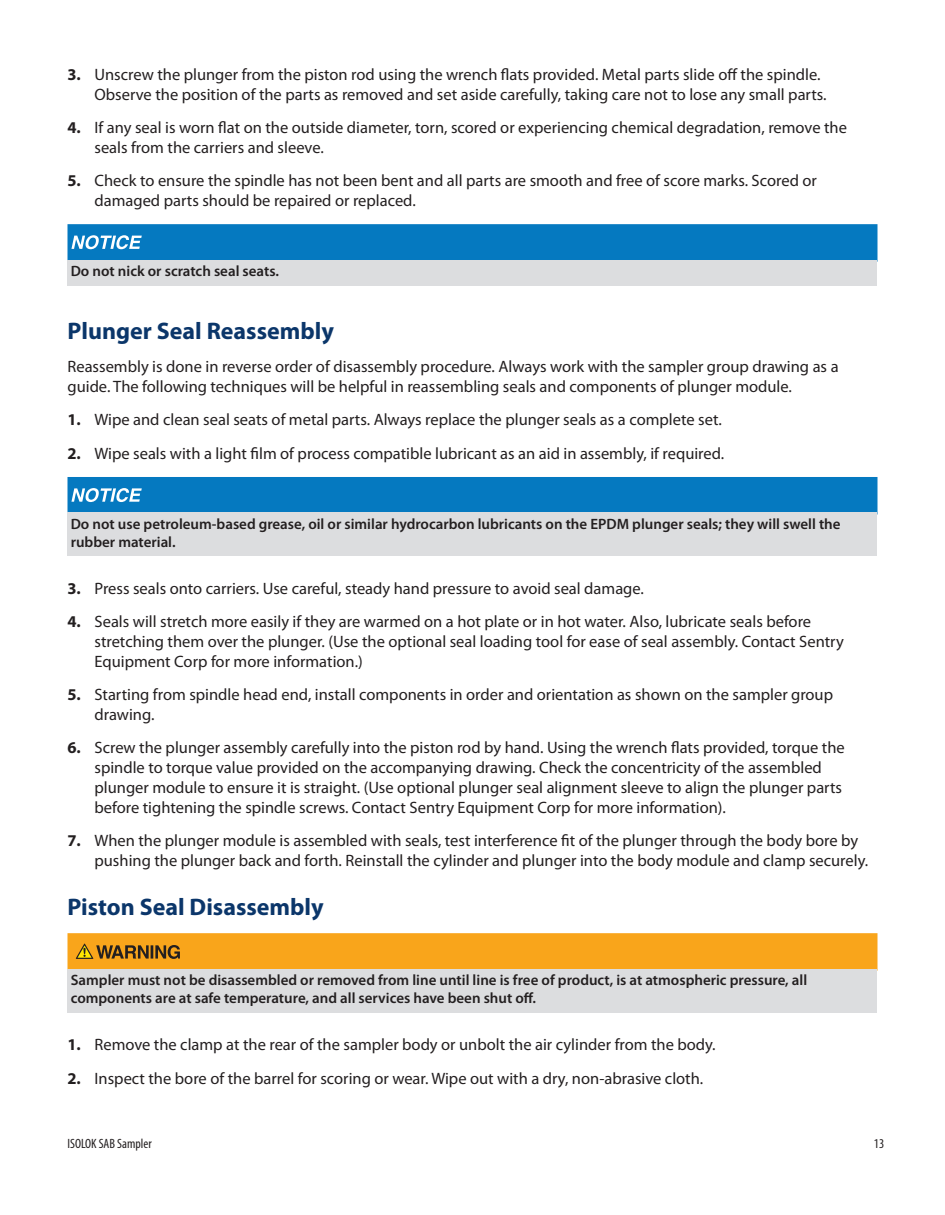
<style>
.page{position:relative;width:945px;height:1215px;background:#fff}
.page>*{position:absolute;margin:0;border:0;box-sizing:border-box;transform-origin:0 0}
.b_-_Heading_2{font:700 24px "Myriad Pro";color:#0b366a}
.a_-_Body__Normal{font:16.5px/19.8px "Myriad Pro";color:#231f20}
.c_-_Danger_Warning_C{font:600 15px/18px "Myriad Pro";color:#231f20}
.t1{font:condensed 13.5px "Myriad Pro";color:#231f20}
.s1{font-weight:700}
</style>
<div class="page">
<div style="left:68px;top:224px;width:810px;height:38px;background:#0579c0"></div>
<div style="left:68px;top:260px;width:810px;height:26px;background:#dcdddf"></div>
<div style="left:68px;top:477px;width:810px;height:37px;background:#0579c0"></div>
<div style="left:68px;top:513px;width:810px;height:43px;background:#dcdddf"></div>
<div style="left:68px;top:933px;width:810px;height:38px;background:#f9a51b"></div>
<div style="left:68px;top:969px;width:810px;height:44px;background:#dcdddf"></div>
<svg style="left:71px;top:235px;width:71px;height:14px"></svg>
<svg style="left:71px;top:488px;width:71px;height:14px"></svg>
<svg style="left:76px;top:944px;width:104px;height:15px"></svg>
<p class="a_-_Body__Normal" style="left:94px;top:64px;width:732px;text-indent:-27px"><span class="s1">3.</span> Unscrew the plunger from the piston rod using the wrench flats provided. Metal parts slide off the spindle.<br>Observe the position of the parts as removed and set aside carefully, taking care not to lose any small parts.</p>
<p class="a_-_Body__Normal" style="left:94px;top:117px;width:754px;text-indent:-27px"><span class="s1">4.</span> If any seal is worn flat on the outside diameter, torn, scored or experiencing chemical degradation, remove the seals from the carriers and sleeve.</p>
<p class="a_-_Body__Normal" style="left:94px;top:170px;width:724px;text-indent:-27px"><span class="s1">5.</span> Check to ensure the spindle has not been bent and all parts are smooth and free of score marks. Scored or damaged parts should be repaired or replaced.</p>
<p class="c_-_Danger_Warning_C" style="left:71px;top:262px;width:209px">Do not nick or scratch seal seats.</p>
<p class="b_-_Heading_2" style="left:68px;top:315px;width:268px">Plunger Seal Reassembly</p>
<p class="a_-_Body__Normal" style="left:68px;top:357px;width:773px">Reassembly is done in reverse order of disassembly procedure. Always work with the sampler group drawing as a guide. The following techniques will be helpful in reassembling seals and components of plunger module.</p>
<p class="a_-_Body__Normal" style="left:68px;top:410px;width:654px"><span class="s1">1.</span> Wipe and clean seal seats of metal parts. Always replace the plunger seals as a complete set.</p>
<p class="a_-_Body__Normal" style="left:68px;top:443px;width:657px"><span class="s1">2.</span> Wipe seals with a light film of process compatible lubricant as an aid in assembly, if required.</p>
<p class="c_-_Danger_Warning_C" style="left:71px;top:515px;width:771px">Do not use petroleum-based grease, oil or similar hydrocarbon lubricants on the EPDM plunger seals; they will swell the rubber material.</p>
<p class="a_-_Body__Normal" style="left:68px;top:578px;width:577px"><span class="s1">3.</span> Press seals onto carriers. Use careful, steady hand pressure to avoid seal damage.</p>
<p class="a_-_Body__Normal" style="left:94px;top:612px;width:751px;text-indent:-27px"><span class="s1">4.</span> Seals will stretch more easily if they are warmed on a hot plate or in hot water. Also, lubricate seals before stretching them over the plunger. (Use the optional seal loading tool for ease of seal assembly. Contact Sentry<br>Equipment Corp for more information.)</p>
<p class="a_-_Body__Normal" style="left:94px;top:685px;width:740px;text-indent:-27px"><span class="s1">5.</span> Starting from spindle head end, install components in order and orientation as shown on the sampler group drawing.</p>
<p class="a_-_Body__Normal" style="left:94px;top:738px;width:752px;text-indent:-27px"><span class="s1">6.</span> Screw the plunger assembly carefully into the piston rod by hand. Using the wrench flats provided, torque the spindle to torque value provided on the accompanying drawing. Check the concentricity of the assembled plunger module to ensure it is straight. (Use optional plunger seal alignment sleeve to align the plunger parts before tightening the spindle screws. Contact Sentry Equipment Corp for more information).</p>
<p class="a_-_Body__Normal" style="left:94px;top:830px;width:774px;text-indent:-27px"><span class="s1">7.</span> When the plunger module is assembled with seals, test interference fit of the plunger through the body bore by pushing the plunger back and forth. Reinstall the cylinder and plunger into the body module and clamp securely.</p>
<p class="b_-_Heading_2" style="left:68px;top:891px;width:258px">Piston Seal Disassembly</p>
<p class="c_-_Danger_Warning_C" style="left:71px;top:971px;width:738px">Sampler must not be disassembled or removed from line until line is free of product, is at atmospheric pressure, all components are at safe temperature, and all services have been shut off.</p>
<p class="a_-_Body__Normal" style="left:68px;top:1035px;width:648px"><span class="s1">1.</span> Remove the clamp at the rear of the sampler body or unbolt the air cylinder from the body.</p>
<p class="a_-_Body__Normal" style="left:68px;top:1068px;width:636px"><span class="s1">2.</span> Inspect the bore of the barrel for scoring or wear. Wipe out with a dry, non-abrasive cloth.</p>
<p class="t1" style="left:68px;top:1135px;width:86px">ISOLOK SAB Sampler</p>
<p class="t1" style="left:874px;top:1135px;width:12px">13</p>
</div>
